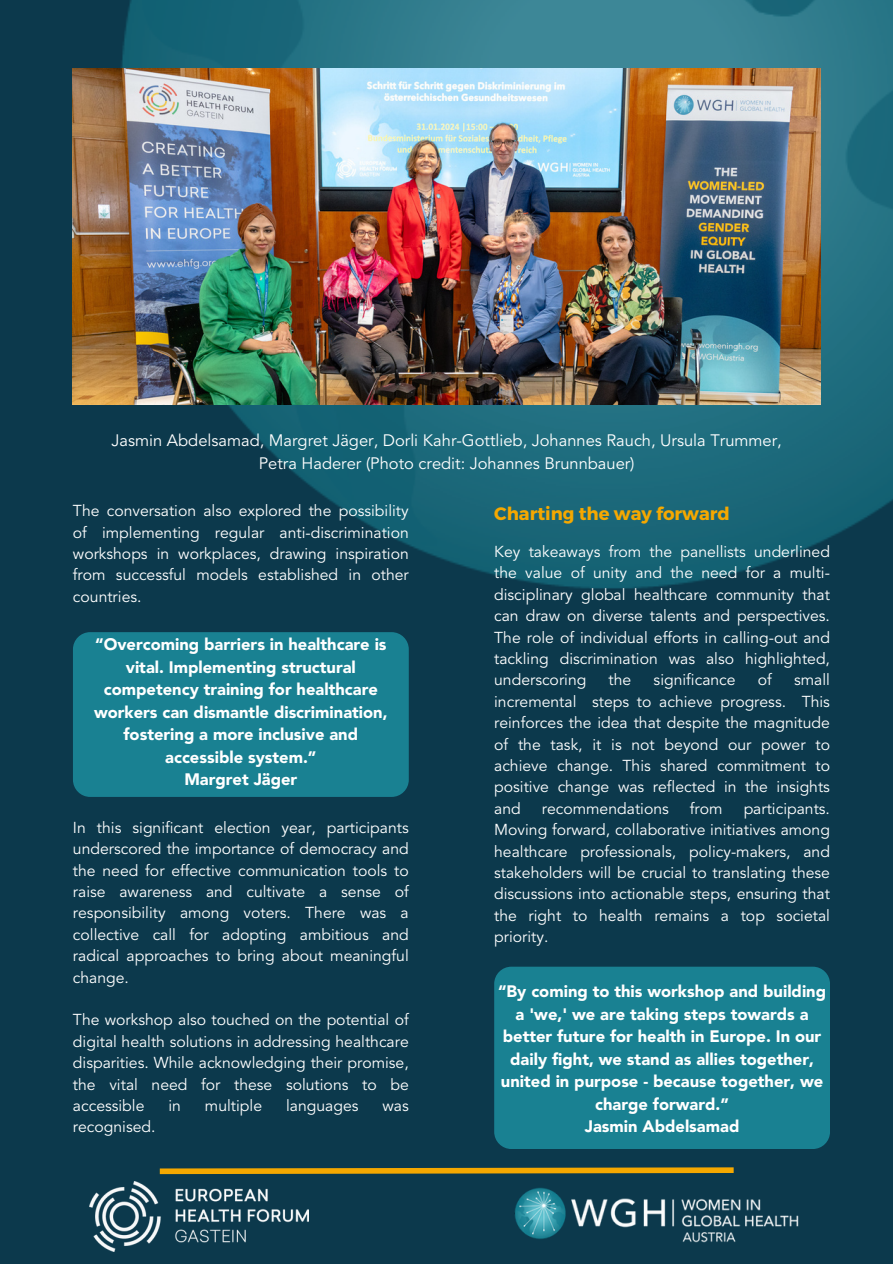
<style>
.page{position:relative;width:893px;height:1264px;background:#fff}
.page>*{position:absolute;margin:0;border:0;box-sizing:border-box;transform-origin:0 0}
.t1{font:700 18px "Montserrat";color:#f5a800}
.t2{font:900 16.5px/22.5px "Avenir LT Std";color:#fff;text-align:center}
.t3{font:16.5px/22.5px "Avenir LT Std";color:#fff;text-align:center}
.t4{font:15.75px/21.3px "Avenir LT Std";color:#fff;text-align:justify}
</style>
<div class="page">
<div style="left:0;top:0;width:892px;height:1263px;background:#0c394c"></div>
<img style="left:72px;top:0;width:820px;height:645px">
<img style="left:73px;top:69px;width:747px;height:335px">
<img style="left:89px;top:1181px;width:220px;height:70px">
<svg style="left:159px;top:1167px;width:575px;height:8px;background:#b88a13"></svg>
<img style="left:508px;top:1174px;width:291px;height:69px">
<div style="left:494px;top:966px;width:336px;height:182px;background:#198192;border-radius:17px"></div>
<div style="left:73px;top:632px;width:336px;height:165px;background:#198192;border-radius:17px"></div>
<h2 class="t3" style="left:111px;top:431px;width:671px">Jasmin Abdelsamad, Margret Jäger, Dorli Kahr-Gottlieb, Johannes Rauch, Ursula Trummer,<br>Petra Haderer (Photo credit: Johannes Brunnbauer)</h2>
<p class="t1" style="left:494px;top:502px;width:237px">Charting the way forward</p>
<p class="t4" style="left:73px;top:501px;width:337px">The conversation also explored the possibility of implementing regular anti-discrimination workshops in workplaces, drawing inspiration from successful models established in other countries.</p>
<h1 class="t4" style="left:494px;top:542px;width:337px">Key takeaways from the panellists underlined the value of unity and the need for a multi&shy;disciplinary global healthcare community that can draw on diverse talents and perspectives.<br>The role of individual efforts in calling-out and tackling discrimination was also highlighted, underscoring</h1>
<h1 class="t2" style="left:94px;top:635px;width:295px">“Overcoming barriers in healthcare is vital. Implementing structural competency training for healthcare workers can dismantle discrimination, fostering a more inclusive and accessible system.”<br>Margret Jäger</h1>
<h1 class="t4" style="left:608px;top:670px;width:24px">the</h1>
<h1 class="t4" style="left:653px;top:670px;width:83px">significance</h1>
<h1 class="t4" style="left:757px;top:670px;width:16px">of</h1>
<h1 class="t4" style="left:494px;top:670px;width:337px;text-indent:300px">small incremental steps to achieve progress. This reinforces the idea that despite the magnitude of the task, it is not beyond our power to achieve change. This shared commitment to positive change was reflected in the insights and</h1>
<h1 class="t4" style="left:542px;top:799px;width:128px">recommendations</h1>
<h1 class="t4" style="left:690px;top:799px;width:34px">from</h1>
<h1 class="t4" style="left:494px;top:799px;width:337px;text-indent:249px">participants.<br>Moving forward, collaborative initiatives among healthcare professionals, policy-makers, and stakeholders will be crucial to translating these discussions into actionable steps, ensuring that the right to health remains a top societal priority.</h1>
<h1 class="t4" style="left:73px;top:818px;width:337px">In this significant election year, participants underscored the importance of democracy and the need for effective communication tools to raise awareness and cultivate a sense of responsibility among voters. There was a collective call for adopting ambitious and radical approaches to bring about meaningful change.</h1>
<p class="t4" style="left:73px;top:1010px;width:337px">The workshop also touched on the potential of digital health solutions in addressing healthcare disparities. While acknowledging their promise, the vital need for these solutions to be accessible</p>
<p class="t2" style="left:498px;top:981px;width:329px">“By coming to this workshop and building a 'we,' we are taking steps towards a better future for health in Europe. In our daily fight, we stand as allies together, united in purpose - because together, we charge forward.”<br>Jasmin Abdelsamad</p>
<p class="t4" style="left:168px;top:1096px;width:14px">in</p>
<p class="t4" style="left:205px;top:1096px;width:59px">multiple</p>
<p class="t4" style="left:286px;top:1096px;width:74px">languages</p>
<p class="t4" style="left:382px;top:1096px;width:28px">was</p>
<p class="t4" style="left:73px;top:1117px;width:84px">recognised.</p>
</div>
